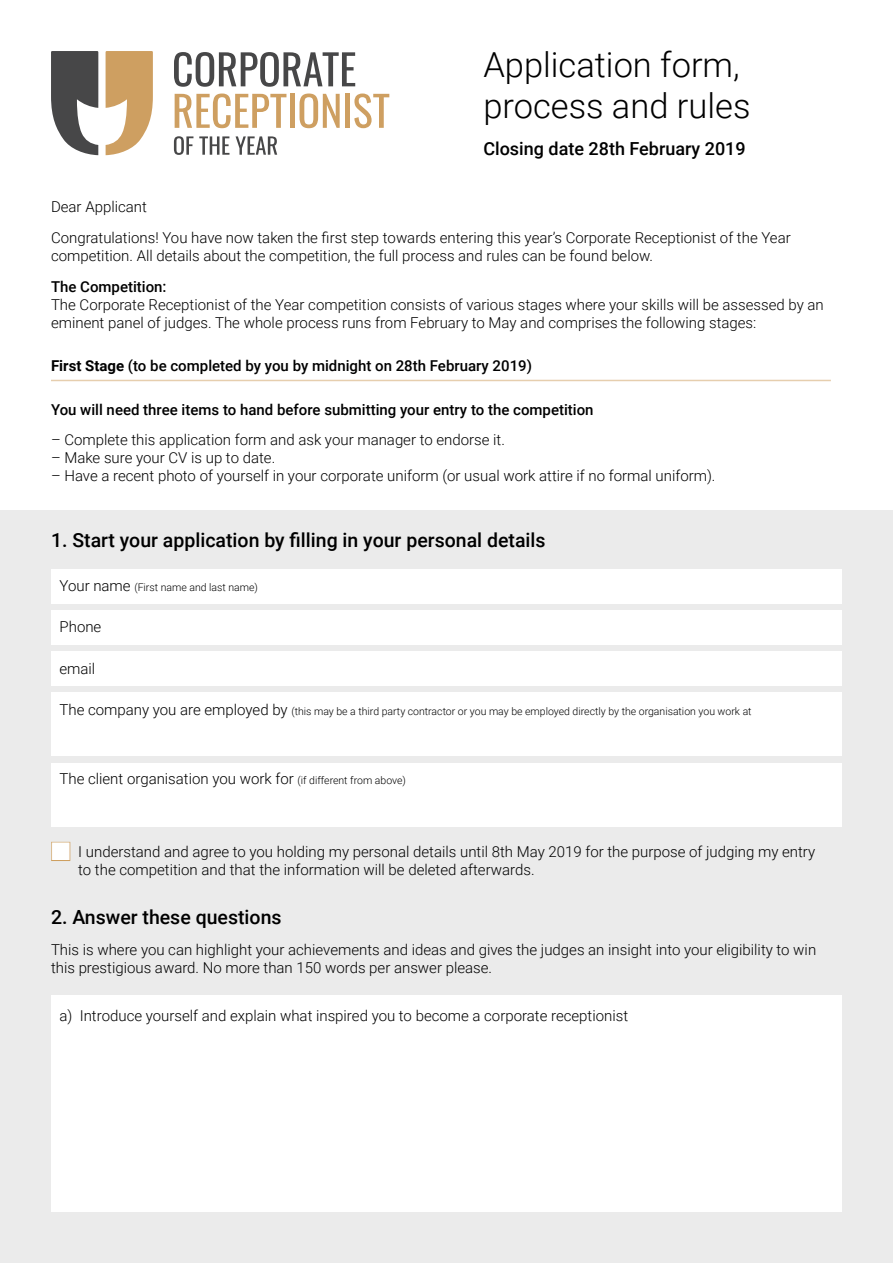
<style>
.page{position:relative;width:893px;height:1263px;background:#fff}
.page>*{position:absolute;margin:0;border:0;box-sizing:border-box;transform-origin:0 0}
.t1{font:300 34.5px/41.4px "Roboto";color:#000}
.t2{font:500 19.5px "Roboto";color:#000}
.t3{font:500 18px "Roboto";color:#000}
.t4{font:300 15px/18px "Roboto";color:#000}
.t5{font:500 15px "Roboto";color:#000}
.t6{font:300 10.5px "Roboto";color:#000}
.s1{font-weight:700}
.s2{font-size:15px}
.s3{font-size:10.5px}
.s4{color:#fff}
</style>
<div class="page">
<div style="left:0;top:511px;width:893px;height:752px;background:#ebebeb"></div>
<div style="left:52px;top:569px;width:790px;height:34px;background:#fff"></div>
<div style="left:52px;top:610px;width:790px;height:34px;background:#fff"></div>
<div style="left:52px;top:651px;width:790px;height:34px;background:#fff"></div>
<div style="left:52px;top:693px;width:790px;height:63px;background:#fff"></div>
<div style="left:52px;top:763px;width:790px;height:64px;background:#fff"></div>
<svg style="left:174px;top:52px;width:181px;height:35px"></svg>
<svg style="left:175px;top:94px;width:111px;height:34px"></svg>
<div style="left:290px;top:94px;width:5px;height:34px;background:#ce9f61"></div>
<svg style="left:300px;top:94px;width:40px;height:34px"></svg>
<div style="left:345px;top:94px;width:5px;height:34px;background:#ce9f61"></div>
<svg style="left:354px;top:94px;width:35px;height:34px"></svg>
<svg style="left:174px;top:136px;width:19px;height:19px"></svg>
<svg style="left:199px;top:136px;width:30px;height:19px"></svg>
<svg style="left:236px;top:136px;width:41px;height:19px"></svg>
<svg style="left:106px;top:51px;width:47px;height:104px"></svg>
<svg style="left:51px;top:51px;width:47px;height:104px"></svg>
<div style="left:51px;top:995px;width:791px;height:217px;background:#fff"></div>
<hr style="left:51px;top:380px;width:780px;height:1px;background:#e6ceae">
<div style="left:51px;top:842px;width:19px;height:19px;border:2px solid #ce9f60"></div>
<h1 class="t1" style="left:483px;top:43px;width:269px">Application form, process and rules</h1>
<p class="t3" style="left:483px;top:136px;width:264px">Closing date 28th February 2019</p>
<p class="t4" style="left:51px;top:191px;width:741px;line-height:30.8px">Dear Applicant<br>Congratulations! You have now taken the first step towards entering this year’s Corporate Receptionist of the Year</p>
<p class="t4" style="left:51px;top:246px;width:604px">competition. All details about the competition, the full process and rules can be found below.</p>
<p class="t5" style="left:51px;top:276px;width:117px">The Competition:</p>
<p class="t4" style="left:51px;top:295px;width:774px">The Corporate Receptionist of the Year competition consists of various stages where your skills will be assessed by an eminent panel of judges. The whole process runs from February to May and comprises the following stages:</p>
<p class="t5" style="left:51px;top:355px;width:482px"><span class="s1">First Stage</span> (to be completed by you by midnight on 28th February 2019)</p>
<p class="t5" style="left:51px;top:399px;width:544px">You will need three items to hand before submitting your entry to the competition</p>
<p class="t4" style="left:51px;top:431px;width:455px">– Complete this application form and ask your manager to endorse it.</p>
<p class="t4" style="left:51px;top:449px;width:226px">– Make sure your CV is up to date.</p>
<p class="t4" style="left:51px;top:467px;width:666px">– Have a recent photo of yourself in your corporate uniform (or usual work attire if no formal uniform).</p>
<h2 class="t2" style="left:51px;top:527px;width:496px">1. Start your application by filling in your personal details</h2>
<p class="t6" style="left:60px;top:580px;width:200px"><span class="s2">Your name</span> (First name and last name)</p>
<p class="t4" style="left:60px;top:617px;width:43px">Phone</p>
<p class="t4" style="left:60px;top:659px;width:37px">email</p>
<p class="t6" style="left:60px;top:704px;width:694px"><span class="s2">The company you are employed by</span> (this may be a third party contractor or you may be employed directly by the organisation you work at</p>
<p class="t4" style="left:60px;top:769px;width:348px">The client organisation you work for <span class="s3">(if different from above)</span></p>
<p class="t4" style="left:78px;top:842px;width:739px;text-indent:-27px"><span class="s4">■</span> I understand and agree to you holding my personal details until 8th May 2019 for the purpose of judging my entry to the competition and that the information will be deleted afterwards.</p>
<h2 class="t2" style="left:51px;top:903px;width:232px">2. Answer these questions</h2>
<p class="t4" style="left:51px;top:940px;width:767px">This is where you can highlight your achievements and ideas and gives the judges an insight into your eligibility to win this prestigious award. No more than 150 words per answer please.</p>
<p class="t4" style="left:60px;top:1006px;width:570px">a) Introduce yourself and explain what inspired you to become a corporate receptionist</p>
</div>
